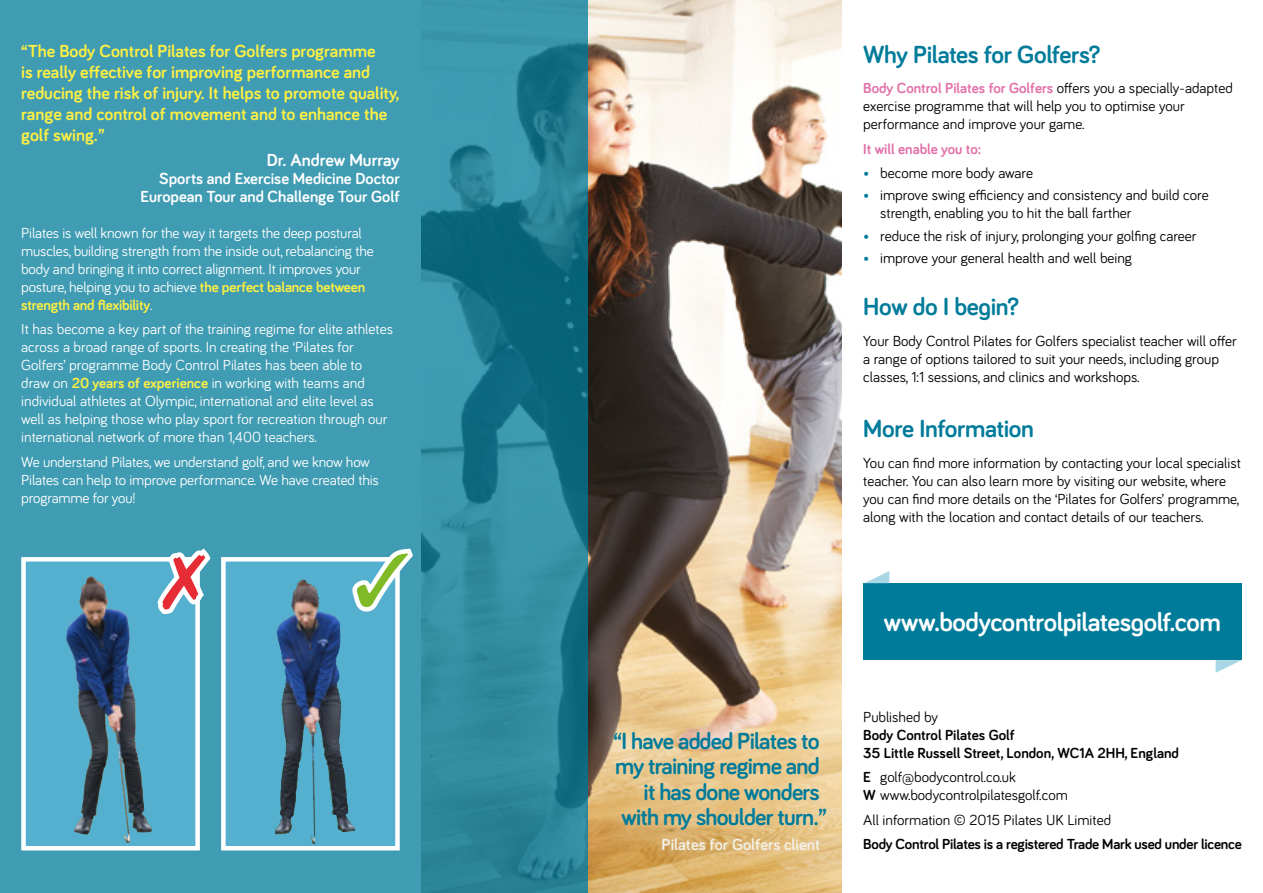
<style>
.page{position:relative;width:1263px;height:893px;background:#fff}
.page>*{position:absolute;margin:0;border:0;box-sizing:border-box;transform-origin:0 0}
.t1{font:700 27px "Bariol";letter-spacing:-.02em;color:#fff}
.t2{font:700 25.5px "Bariol";letter-spacing:-.015em;color:#007b9a}
.t3{font:700 24px/25.5px "Bariol";letter-spacing:-.03em;color:#007b9a;text-align:right}
.t4{font:700 18px/21px "Bariol";color:#fff042}
.t5{font:700 18px "Bariol";color:#fff}
.t6{font:700 16.5px/18px "Bariol";color:#fff;text-align:right}
.t7{font:700 16.5px "Bariol";color:#f3f0e7}
.t8{font:15px/18px "Bariol";color:#000}
.t9{font:15px/18px "Bariol";letter-spacing:-.01em;color:#fff}
.t10{font:700 15px/18px "Bariol";letter-spacing:-.005em;color:#000}
.t11{font:700 15px "Bariol";color:#e26fa8}
.s1{font-weight:700;color:#fff042}
.s2{font-weight:700;color:#e26fa8}
.s3{font-weight:700;color:#007b9a}
.s4{font-weight:700}
</style>
<div class="page">
<img style="left:588px;top:0;width:254px;height:893px">
<svg style="left:0;top:0;width:588px;height:893px;background:#3793a9"></svg>
<svg style="left:226px;top:562px;width:169px;height:283px;background:#4d96b3"></svg>
<div style="left:221px;top:557px;width:179px;height:293px;border:4px solid #fff"></div>
<svg style="left:26px;top:562px;width:169px;height:283px;background:#4e98b3"></svg>
<img style="left:66px;top:577px;width:26px;height:172px">
<div style="left:21px;top:557px;width:179px;height:293px;border:4px solid #fff"></div>
<div style="left:595px;top:712px;width:249px;height:158px;background:#fff;opacity:.75"></div>
<div style="left:863px;top:584px;width:379px;height:76px;background:#007b9a"></div>
<svg style="left:863px;top:571px;width:26px;height:13px"></svg>
<svg style="left:1215px;top:660px;width:27px;height:13px"></svg>
<svg style="left:345px;top:528px;width:73px;height:91px"></svg>
<svg style="left:152px;top:541px;width:65px;height:79px"></svg>
<p class="t4" style="left:21px;top:39px;width:380px">“The Body Control Pilates for Golfers programme<br>is really effective for improving performance and reducing the risk of injury. It helps to promote quality, range and control of movement and to enhance the golf swing.”</p>
<p class="t5" style="left:267px;top:148px;width:134px">Dr. Andrew Murray</p>
<p class="t6" style="left:140px;top:169px;width:261px">Sports and Exercise Medicine Doctor<br>European Tour and Challenge Tour Golf</p>
<p class="t9" style="left:21px;top:223px;width:354px">Pilates is well known for the way it targets the deep postural muscles, building strength from the inside out, rebalancing the body and bringing it into correct alignment. It improves your posture, helping you to achieve <span class="s1">the perfect balance between strength and flexibility</span>.</p>
<p class="t9" style="left:21px;top:320px;width:373px">It has become a key part of the training regime for elite athletes across a broad range of sports. In creating the ‘Pilates for Golfers’ programme Body Control Pilates has been able to draw on <span class="s1">20 years of experience</span> in working with teams and individual athletes at Olympic, international and elite level as well as helping those who play sport for recreation through our international network of more than 1,400 teachers.</p>
<p class="t9" style="left:21px;top:452px;width:359px">We understand Pilates, we understand golf, and we know how<br>Pilates can help to improve performance. We have created this programme for you!</p>
<h3 class="t3" style="left:613px;top:727px;width:215px">“I have added Pilates to my training regime and it has done wonders with my shoulder turn.”</h3>
<p class="t7" style="left:661px;top:834px;width:160px">Pilates for Golfers client</p>
<h2 class="t2" style="left:863px;top:37px;width:239px">Why Pilates for Golfers?</h2>
<p class="t8" style="left:863px;top:79px;width:371px"><span class="s2">Body Control Pilates for Golfers</span> offers you a specially-adapted exercise programme that will help you to optimise your performance and improve your game.</p>
<p class="t11" style="left:863px;top:138px;width:120px">It will enable you to:</p>
<p class="t8" style="left:863px;top:163px;width:171px"><span class="s3">•</span> become more body aware</p>
<p class="t8" style="left:880px;top:186px;width:330px;text-indent:-17px"><span class="s3">•</span> improve swing efficiency and consistency and build core strength, enabling you to hit the ball farther</p>
<p class="t8" style="left:863px;top:226px;width:335px"><span class="s3">•</span> reduce the risk of injury, prolonging your golfing career</p>
<p class="t8" style="left:863px;top:248px;width:270px"><span class="s3">•</span> improve your general health and well being</p>
<h2 class="t2" style="left:863px;top:289px;width:157px">How do I begin?</h2>
<p class="t8" style="left:863px;top:331px;width:375px">Your Body Control Pilates for Golfers specialist teacher will offer a range of options tailored to suit your needs, including group classes, 1:1 sessions, and clinics and workshops.</p>
<h2 class="t2" style="left:863px;top:411px;width:172px">More Information</h2>
<p class="t8" style="left:863px;top:453px;width:379px">You can find more information by contacting your local specialist teacher. You can also learn more by visiting our website, where you can find more details on the ‘Pilates for Golfers’ programme, along with the location and contact details of our teachers.</p>
<h1 class="t1" style="left:884px;top:604px;width:339px">www.bodycontrolpilatesgolf.com</h1>
<p class="t8" style="left:863px;top:707px;width:76px">Published by</p>
<p class="t10" style="left:863px;top:725px;width:317px">Body Control Pilates Golf<br>35 Little Russell Street, London, WC1A 2HH, England</p>
<p class="t8" style="left:863px;top:768px;width:206px"><span class="s4">E</span> golf@bodycontrol.co.uk<br><span class="s4">W</span> www.bodycontrolpilatesgolf.com</p>
<p class="t8" style="left:863px;top:810px;width:249px">All information © 2015 Pilates UK Limited</p>
<p class="t10" style="left:863px;top:834px;width:380px">Body Control Pilates is a registered Trade Mark used under licence</p>
</div>
